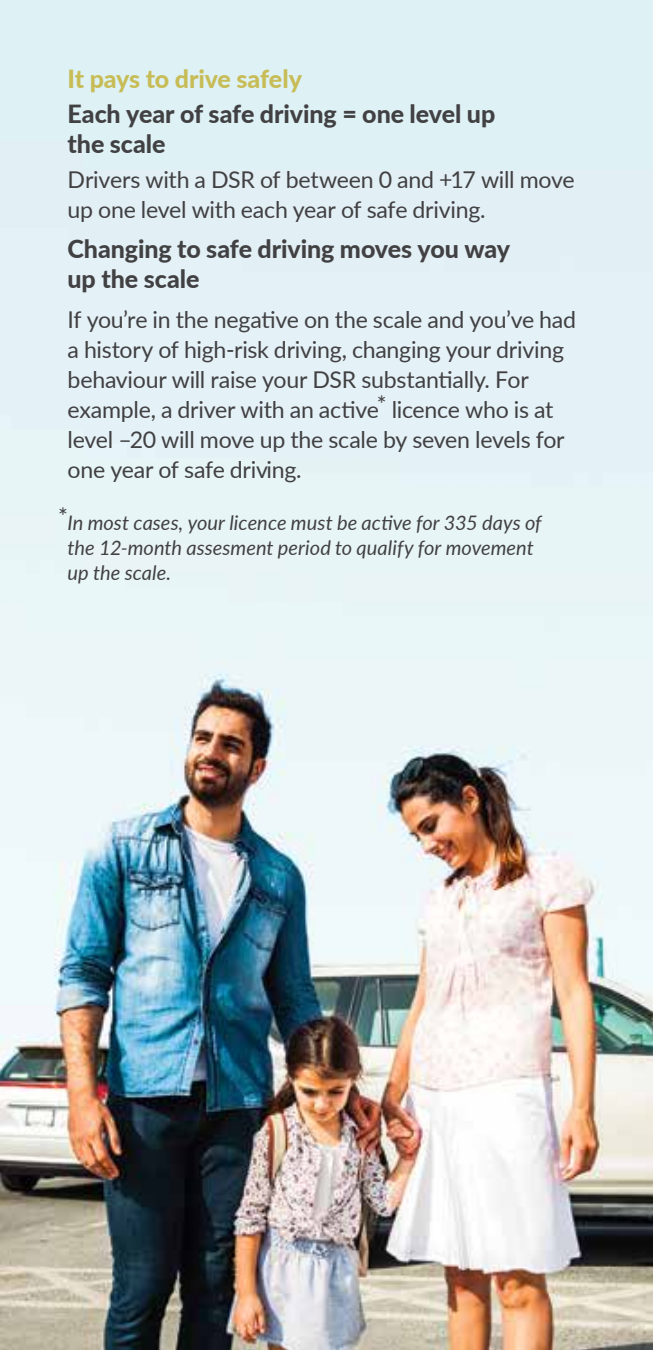
<style>
.page{position:relative;width:653px;height:1350px;background:#fff}
.page>*{position:absolute;margin:0;border:0;box-sizing:border-box;transform-origin:0 0}
.t1{font:800 25px/30px "Lato";letter-spacing:-.005em;color:#414042}
.t2{font:800 25px "Lato";letter-spacing:-.005em;color:#c7bc56}
.t3{font:23px/30px "Lato";letter-spacing:-.01em;color:#414042}
.t4{font:italic 20px/25px "Lato";letter-spacing:.005em;color:#414042}
</style>
<div class="page">
<img style="left:0;top:0;width:652px;height:1350px">
<p class="t2" style="left:68px;top:60px;width:236px">It pays to drive safely</p>
<p class="t1" style="left:68px;top:97px;width:429px">Each year of safe driving = one level up the scale</p>
<p class="t3" style="left:68px;top:163px;width:508px">Drivers with a DSR of between 0 and +17 will move up one level with each year of safe driving.</p>
<p class="t1" style="left:68px;top:233px;width:444px">Changing to safe driving moves you way up the scale</p>
<p class="t3" style="left:68px;top:304px;width:510px">If you’re in the negative on the scale and you’ve had a history of high-risk driving, changing your driving behaviour will raise your DSR substantially. For example, a driver with an active* licence who is at level –20 will move up the scale by seven levels for one year of safe driving.</p>
<p class="t4" style="left:68px;top:510px;width:475px;text-indent:-9px"><sup>*</sup>In most cases, your licence must be active for 335 days of the 12-month assesment period to qualify for movement up the scale.</p>
</div>
